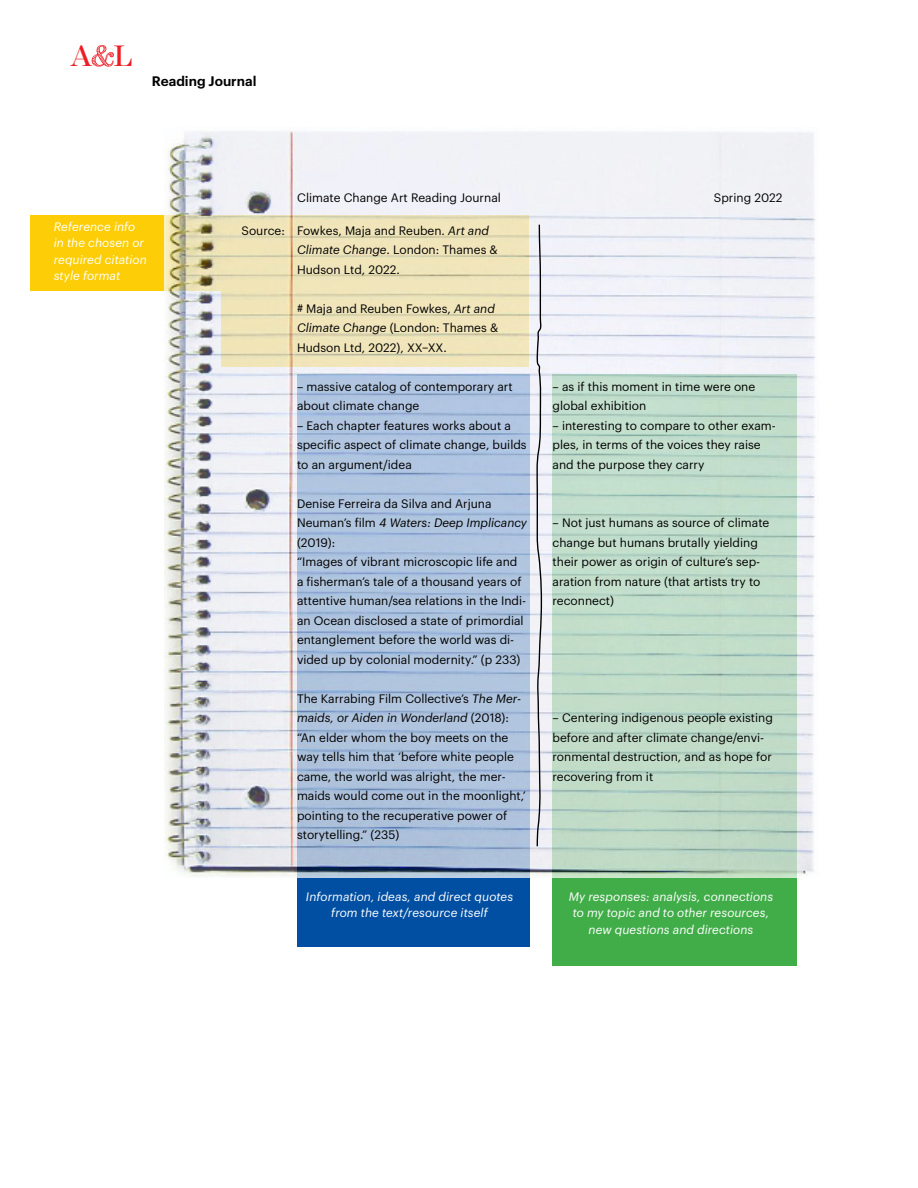
<style>
.page{position:relative;width:918px;height:1188px;background:#fff}
.page>*{position:absolute;margin:0;border:0;box-sizing:border-box;transform-origin:0 0}
.t1{font:30.15px "Harriet Display";color:#ed1d24}
.t2{font:600 13.5px "Graphik";color:#000}
.t3{font:12px/19.5px "Graphik";color:#000}
.t4{font:italic 12px/16.5px "Graphik";letter-spacing:.005em;color:#fff;text-align:center}
.s1{font-style:italic}
</style>
<div class="page">
<svg style="left:92px;top:45px;width:22px;height:22px"></svg>
<div style="left:553px;top:375px;width:244px;height:591px;background:#41ad49"></div>
<div style="left:297px;top:374px;width:232px;height:572px;background:#004fa3"></div>
<div style="left:31px;top:215px;width:498px;height:76px;background:#fdce07"></div>
<img style="left:164px;top:131px;width:652px;height:746px">
<svg style="left:535px;top:223px;width:8px;height:625px"></svg>
<h1 class="t1" style="left:71px;top:35px;width:23px">A</h1>
<h1 class="t1" style="left:113px;top:35px;width:21px">L</h1>
<p class="t2" style="left:152px;top:71px;width:106px">Reading Journal</p>
<p class="t4" style="left:54px;top:217px;width:95px;text-align:left">Reference info in the chosen or required citation style format</p>
<p class="t3" style="left:242px;top:220px;width:45px">Source:</p>
<p class="t3" style="left:297px;top:187px;width:205px">Climate Change Art Reading Journal</p>
<p class="t3" style="left:714px;top:187px;width:70px">Spring 2022</p>
<p class="t3" style="left:297px;top:219px;width:202px">Fowkes, Maja and Reuben. <span class="s1">Art and<br>Climate Change</span>. London: Thames &amp;<br>Hudson Ltd, 2022.</p>
<p class="t3" style="left:297px;top:297px;width:203px"># Maja and Reuben Fowkes, <span class="s1">Art and<br>Climate Change</span> (London: Thames &amp;<br>Hudson Ltd, 2022), XX–XX.</p>
<p class="t3" style="left:297px;top:375px;width:217px">– massive catalog of contemporary art about climate change</p>
<p class="t3" style="left:297px;top:414px;width:231px">– Each chapter features works about a specific aspect of climate change, builds to an argument/idea</p>
<p class="t3" style="left:297px;top:492px;width:232px">Denise Ferreira da Silva and Arjuna Neuman’s film <span class="s1">4 Waters: Deep Implicancy </span>(2019):<br>“Images of vibrant microscopic life and<br>a fisherman’s tale of a thousand years of attentive human/sea relations in the Indi&shy;an Ocean disclosed a state of primordial entanglement before the world was di&shy;vided up by colonial modernity.” (p 233)</p>
<p class="t3" style="left:297px;top:687px;width:230px">The Karrabing Film Collective’s <span class="s1">The Mer&shy;maids, or Aiden in Wonderland</span> (2018): “An elder whom the boy meets on the way tells him that ‘before white people came, the world was alright, the mer&shy;maids would come out in the moonlight,’ pointing to the recuperative power of storytelling.” (235)</p>
<p class="t3" style="left:553px;top:375px;width:204px">– as if this moment in time were one global exhibition</p>
<p class="t3" style="left:553px;top:414px;width:225px">– interesting to compare to other exam&shy;ples, in terms of the voices they raise and the purpose they carry</p>
<p class="t3" style="left:553px;top:512px;width:218px">– Not just humans as source of climate change but humans brutally yielding their power as origin of culture’s sep&shy;aration from nature (that artists try to reconnect)</p>
<p class="t3" style="left:553px;top:707px;width:222px">– Centering indigenous people existing before and after climate change/envi&shy;ronmental destruction, and as hope for recovering from it</p>
<p class="t4" style="left:306px;top:887px;width:209px">Information, ideas, and direct quotes from the text/resource itself</p>
<p class="t4" style="left:569px;top:887px;width:206px">My responses: analysis, connections to my topic and to other resources, new questions and directions</p>
</div>
